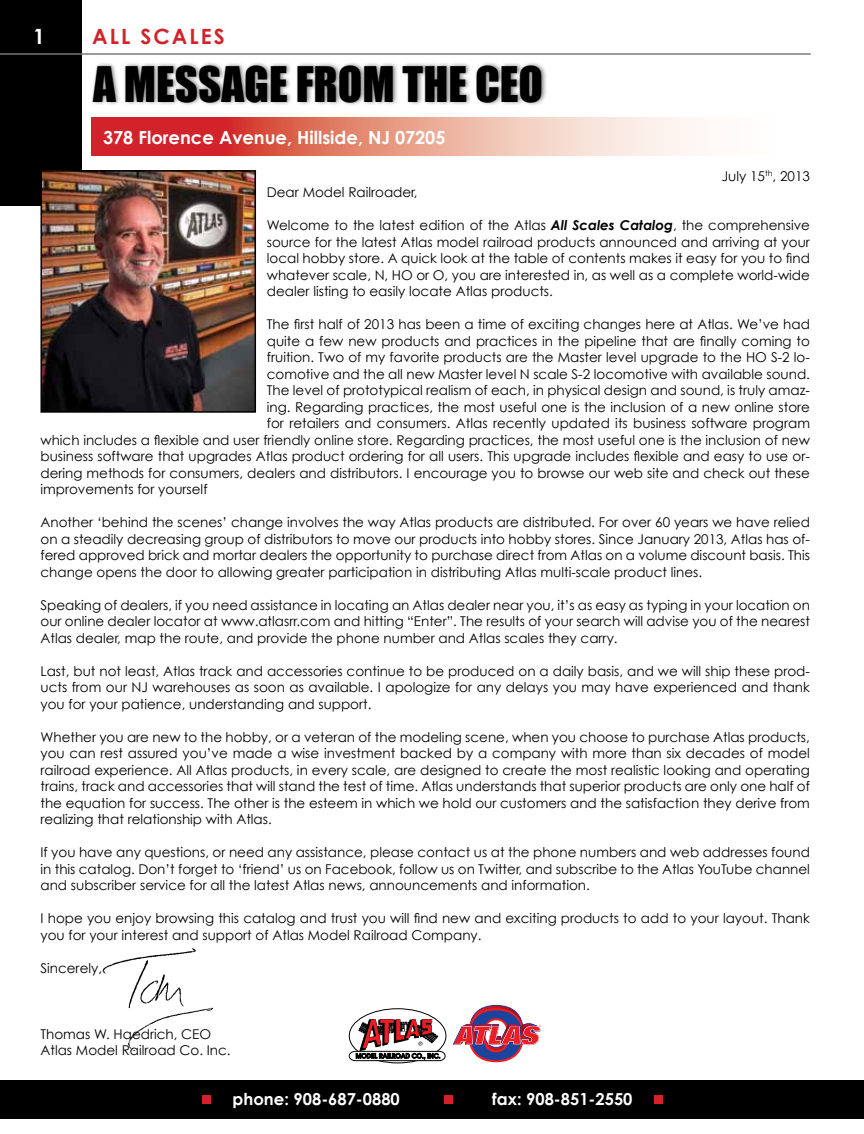
<style>
.page{position:relative;width:864px;height:1134px;background:#fff}
.page>*{position:absolute;margin:0;border:0;box-sizing:border-box;transform-origin:0 0}
.t1{font:45px "Impact";color:#000}
.t2{font:700 21px "Century Gothic";letter-spacing:.1em;color:#d2232a}
.t3{font:700 21px "Century Gothic";color:#fff}
.t4{font:700 18px "Century Gothic";color:#fff}
.t5{font:700 16.5px "Century Gothic";color:#fff}
.t6{font:13.5px/16.5px "Century Gothic";color:#000;text-align:justify}
.s1{font-weight:700;font-style:italic}
</style>
<div class="page">
<div style="left:0;top:1080px;width:864px;height:39px;background:#000"></div>
<div style="left:0;top:0;width:82px;height:206px;background:#000"></div>
<hr style="left:0;top:53px;width:811px;height:2px;background:#77787b">
<svg style="left:92px;top:117px;width:609px;height:39px;background:#e68e83"></svg>
<div style="left:444px;top:1095px;width:8px;height:9px;background:#d2232a"></div>
<div style="left:654px;top:1095px;width:8px;height:9px;background:#d2232a"></div>
<div style="left:202px;top:1095px;width:9px;height:9px;background:#d2232a"></div>
<div style="left:91px;top:61px;width:457px;height:46px;background:#000;opacity:.5"></div>
<img style="left:43px;top:173px;width:210px;height:237px">
<div style="left:40px;top:170px;width:216px;height:243px;border:2px solid #000"></div>
<img style="left:102px;top:947px;width:112px;height:105px">
<svg style="left:349px;top:1018px;width:97px;height:43px"></svg>
<svg style="left:453px;top:1005px;width:88px;height:58px"></svg>
<h2 class="t3" style="left:33px;top:23px;width:13px">1</h2>
<h2 class="t2" style="left:92px;top:23px;width:134px">ALL SCALES</h2>
<h1 class="t1" style="left:93px;top:56px;width:452px">A MESSAGE FROM THE CEO</h1>
<h3 class="t4" style="left:103px;top:126px;width:344px">378 Florence Avenue, Hillside, NJ 07205</h3>
<p class="t6" style="left:722px;top:167px;width:90px">July 15<sup>th</sup>, 2013</p>
<p class="t6" style="left:267px;top:184px;width:152px">Dear Model Railroader,</p>
<p class="t6" style="left:267px;top:217px;width:545px">Welcome to the latest edition of the Atlas <span class="s1">All Scales Catalog</span>, the comprehensive source for the latest Atlas model railroad products announced and arriving at your local hobby store. A quick look at the table of contents makes it easy for you to find whatever scale, N, HO or O, you are interested in, as well as a complete world-wide dealer listing to easily locate Atlas products.</p>
<p class="t6" style="left:267px;top:316px;width:545px">The first half of 2013 has been a time of exciting changes here at Atlas. We’ve had</p>
<p class="t6" style="left:267px;top:332px;width:545px">quite a few new products and practices in the pipeline that are finally coming to</p>
<p class="t6" style="left:267px;top:349px;width:545px">fruition. Two of my favorite products are the Master level upgrade to the HO S-2 lo-</p>
<p class="t6" style="left:267px;top:365px;width:545px">comotive and the all new Master level N scale S-2 locomotive with available sound.</p>
<p class="t6" style="left:267px;top:382px;width:545px">The level of prototypical realism of each, in physical design and sound, is truly amaz-</p>
<p class="t6" style="left:267px;top:398px;width:545px">ing. Regarding practices, the most useful one is the inclusion of a new online store</p>
<p class="t6" style="left:267px;top:415px;width:545px">for retailers and consumers. Atlas recently updated its business software program</p>
<p class="t6" style="left:40px;top:431px;width:771px">which includes a flexible and user friendly online store. Regarding practices, the most useful one is the inclusion of new</p>
<p class="t6" style="left:40px;top:448px;width:771px">business software that upgrades Atlas product ordering for all users. This upgrade includes flexible and easy to use or-</p>
<p class="t6" style="left:40px;top:464px;width:771px">dering methods for consumers, dealers and distributors. I encourage you to browse our web site and check out these</p>
<p class="t6" style="left:40px;top:481px;width:169px">improvements for yourself</p>
<p class="t6" style="left:40px;top:514px;width:771px">Another ‘behind the scenes’ change involves the way Atlas products are distributed. For over 60 years we have relied on a steadily decreasing group of distributors to move our products into hobby stores. Since January 2013, Atlas has of&shy;fered approved brick and mortar dealers the opportunity to purchase direct from Atlas on a volume discount basis. This change opens the door to allowing greater participation in distributing Atlas multi-scale product lines.</p>
<p class="t6" style="left:40px;top:596px;width:771px">Speaking of dealers, if you need assistance in locating an Atlas dealer near you, it’s as easy as typing in your location on our online dealer locator at www.atlasrr.com and hitting “Enter”. The results of your search will advise you of the nearest Atlas dealer, map the route, and provide the phone number and Atlas scales they carry.</p>
<p class="t6" style="left:40px;top:662px;width:771px">Last, but not least, Atlas track and accessories continue to be produced on a daily basis, and we will ship these prod&shy;ucts from our NJ warehouses as soon as available. I apologize for any delays you may have experienced and thank you for your patience, understanding and support.</p>
<p class="t6" style="left:40px;top:728px;width:771px">Whether you are new to the hobby, or a veteran of the modeling scene, when you choose to purchase Atlas products, you can rest assured you’ve made a wise investment backed by a company with more than six decades of model railroad experience. All Atlas products, in every scale, are designed to create the most realistic looking and operating trains, track and accessories that will stand the test of time. Atlas understands that superior products are only one half of the equation for success. The other is the esteem in which we hold our customers and the satisfaction they derive from realizing that relationship with Atlas.</p>
<p class="t6" style="left:40px;top:844px;width:771px">If you have any questions, or need any assistance, please contact us at the phone numbers and web addresses found in this catalog. Don’t forget to ‘friend’ us on Facebook, follow us on Twitter, and subscribe to the Atlas YouTube channel and subscriber service for all the latest Atlas news, announcements and information.</p>
<p class="t6" style="left:40px;top:910px;width:771px">I hope you enjoy browsing this catalog and trust you will find new and exciting products to add to your layout. Thank you for your interest and support of Atlas Model Railroad Company.</p>
<p class="t6" style="left:40px;top:959px;width:63px">Sincerely,</p>
<p class="t6" style="left:40px;top:1025px;width:192px">Thomas W. Haedrich, CEO<br>Atlas Model Railroad Co. Inc.</p>
<p class="t5" style="left:233px;top:1089px;width:169px">phone: 908-687-0880</p>
<p class="t5" style="left:492px;top:1089px;width:142px">fax: 908-851-2550</p>
</div>
